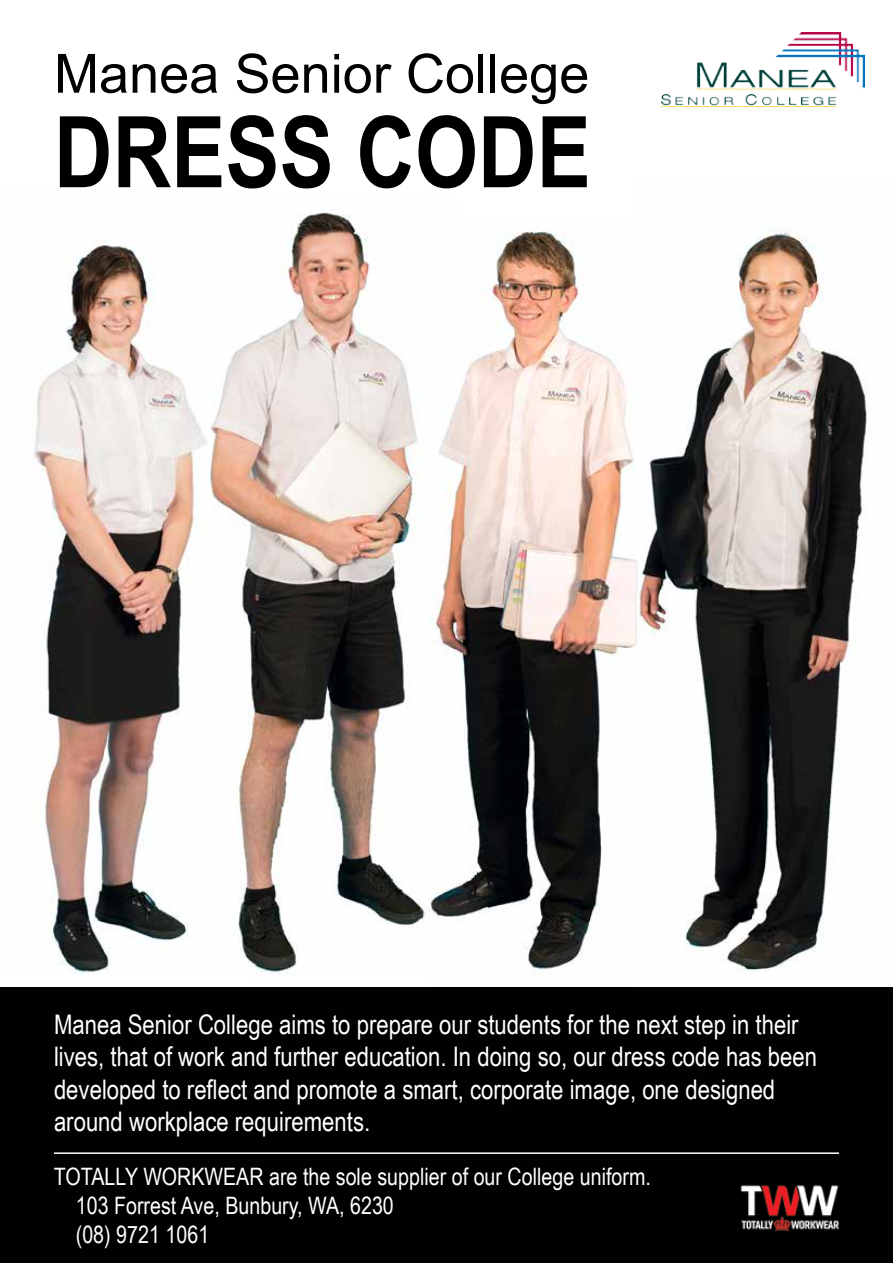
<style>
.page{position:relative;width:893px;height:1263px;background:#fff}
.page>*{position:absolute;margin:0;border:0;box-sizing:border-box;transform-origin:0 0}
.t1{font:700 99px "Arial Narrow";color:#000}
.t2{font:54.15px "Arial Narrow";color:#000;scale:1.22 1}
.t3{font:27px/32.4px "Arial Narrow";color:#fff}
.t4{font:24px/28.8px "Arial Narrow";color:#fff}
</style>
<div class="page">
<div style="left:0;top:987px;width:893px;height:276px;background:#000101"></div>
<hr style="left:54px;top:1152px;width:785px;height:2px;background:#fff">
<img style="left:662px;top:33px;width:203px;height:73px">
<img style="left:210px;top:209px;width:216px;height:765px">
<img style="left:33px;top:240px;width:174px;height:734px">
<img style="left:638px;top:227px;width:230px;height:744px">
<img style="left:429px;top:232px;width:209px;height:743px">
<img style="left:740px;top:1185px;width:100px;height:47px">
<h2 class="t2" style="left:54px;top:34px;width:440px">Manea Senior College</h2>
<h1 class="t1" style="left:54px;top:95px;width:538px">DRESS CODE</h1>
<p class="t3" style="left:54px;top:1007px;width:765px">Manea Senior College aims to prepare our students for the next step in their lives, that of work and further education. In doing so, our dress code has been developed to reflect and promote a smart, corporate image, one designed around workplace requirements.</p>
<p class="t4" style="left:76px;top:1161px;width:577px;text-indent:-22px">TOTALLY WORKWEAR are the sole supplier of our College uniform.<br>103 Forrest Ave, Bunbury, WA, 6230<br>(08) 9721 1061</p>
</div>
